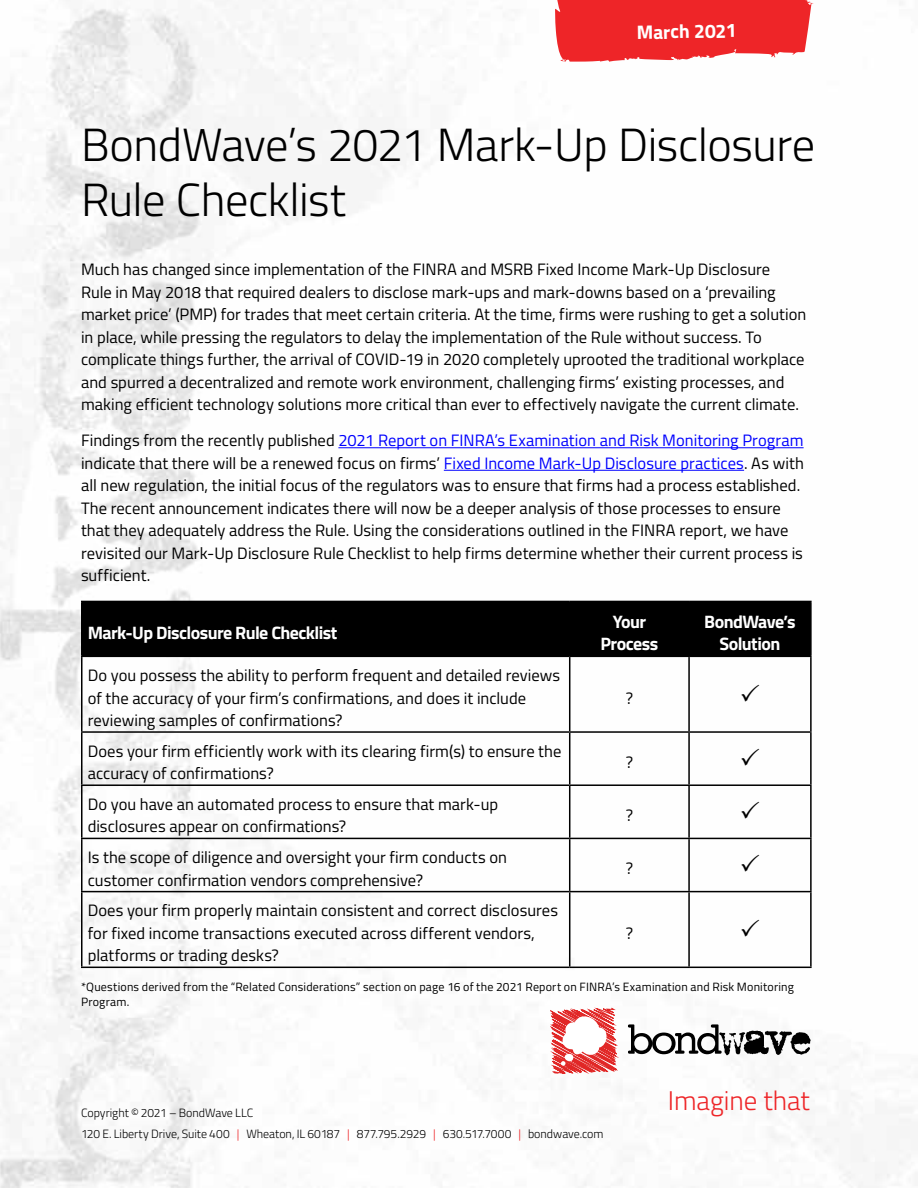
<style>
.page{position:relative;width:918px;height:1188px;background:#fff}
.page>*{position:absolute;margin:0;border:0;box-sizing:border-box;transform-origin:0 0}
.t1{font:300 46.5px/55.8px "Titillium Web";letter-spacing:-.01em;color:#000}
.t2{font:300 27px "Titillium Web";color:#ee2528}
.t3{font:700 19.5px "Titillium Web";color:#fff}
.t4{font:700 18px/22.5px "Titillium Web";letter-spacing:-.035em;color:#fff;text-align:center}
.t5{font:16.5px/22.5px "Titillium Web";color:#000}
.t6{font:12px/15px "Titillium Web";letter-spacing:.015em;color:#000}
.t7{font:300 12px/21px "Titillium Web";letter-spacing:-.005em;color:#000}
.s1{color:#00f}
.s2{color:#ee2528}
</style>
<div class="page">
<img style="left:0;top:0;width:912px;height:1188px">
<svg style="left:555px;top:0;width:258px;height:62px;background:#ef3a3d"></svg>
<hr style="left:338px;top:448px;width:466px;height:1px;background:#00f">
<hr style="left:444px;top:470px;width:300px;height:1px;background:#00f">
<div style="left:83px;top:602px;width:727px;height:54px;background:#000"></div>
<hr style="left:81px;top:657px;width:2px;height:74px;background:#000">
<hr style="left:569px;top:657px;width:1px;height:74px;background:#000">
<hr style="left:688px;top:657px;width:2px;height:74px;background:#000">
<hr style="left:810px;top:657px;width:2px;height:74px;background:#000">
<hr style="left:81px;top:731px;width:489px;height:2px;background:#000">
<hr style="left:81px;top:733px;width:2px;height:51px;background:#000">
<hr style="left:570px;top:731px;width:119px;height:2px;background:#000">
<hr style="left:569px;top:733px;width:1px;height:51px;background:#000">
<hr style="left:689px;top:731px;width:123px;height:2px;background:#000">
<hr style="left:688px;top:733px;width:2px;height:51px;background:#000">
<hr style="left:810px;top:733px;width:2px;height:51px;background:#000">
<hr style="left:81px;top:784px;width:489px;height:2px;background:#000">
<hr style="left:81px;top:786px;width:2px;height:52px;background:#000">
<hr style="left:570px;top:784px;width:119px;height:2px;background:#000">
<hr style="left:569px;top:786px;width:1px;height:52px;background:#000">
<hr style="left:689px;top:784px;width:123px;height:2px;background:#000">
<hr style="left:688px;top:786px;width:2px;height:52px;background:#000">
<hr style="left:810px;top:786px;width:2px;height:52px;background:#000">
<hr style="left:81px;top:838px;width:489px;height:1px;background:#000">
<hr style="left:81px;top:839px;width:2px;height:52px;background:#000">
<hr style="left:570px;top:838px;width:119px;height:1px;background:#000">
<hr style="left:569px;top:839px;width:1px;height:52px;background:#000">
<hr style="left:689px;top:838px;width:123px;height:1px;background:#000">
<hr style="left:688px;top:839px;width:2px;height:52px;background:#000">
<hr style="left:810px;top:839px;width:2px;height:52px;background:#000">
<hr style="left:81px;top:891px;width:489px;height:1px;background:#000">
<hr style="left:81px;top:892px;width:2px;height:75px;background:#000">
<hr style="left:570px;top:891px;width:119px;height:1px;background:#000">
<hr style="left:569px;top:892px;width:1px;height:75px;background:#000">
<hr style="left:689px;top:891px;width:123px;height:1px;background:#000">
<hr style="left:688px;top:892px;width:2px;height:75px;background:#000">
<hr style="left:810px;top:892px;width:2px;height:75px;background:#000">
<hr style="left:81px;top:967px;width:489px;height:1px;background:#000">
<hr style="left:570px;top:967px;width:119px;height:1px;background:#000">
<hr style="left:689px;top:967px;width:123px;height:1px;background:#000">
<hr style="left:81px;top:601px;width:489px;height:1px;background:#000">
<hr style="left:81px;top:602px;width:2px;height:54px;background:#000">
<hr style="left:570px;top:601px;width:119px;height:1px;background:#000">
<hr style="left:569px;top:602px;width:1px;height:54px;background:#000">
<hr style="left:689px;top:601px;width:123px;height:1px;background:#000">
<hr style="left:688px;top:602px;width:2px;height:54px;background:#000">
<hr style="left:810px;top:602px;width:2px;height:54px;background:#000">
<hr style="left:81px;top:656px;width:489px;height:1px;background:#000">
<hr style="left:570px;top:656px;width:119px;height:1px;background:#000">
<hr style="left:689px;top:656px;width:123px;height:1px;background:#000">
<svg style="left:550px;top:1008px;width:67px;height:66px"></svg>
<svg style="left:628px;top:1024px;width:183px;height:31px"></svg>
<svg style="left:742px;top:684px;width:17px;height:17px"></svg>
<svg style="left:742px;top:748px;width:17px;height:18px"></svg>
<svg style="left:742px;top:801px;width:17px;height:18px"></svg>
<svg style="left:742px;top:854px;width:17px;height:18px"></svg>
<svg style="left:742px;top:919px;width:17px;height:17px"></svg>
<p class="t3" style="left:636px;top:17px;width:102px;rotate:-1deg">March 2021</p>
<h1 class="t1" style="left:81px;top:114px;width:736px">BondWave’s 2021 Mark-Up Disclosure<br>Rule Checklist</h1>
<p class="t5" style="left:81px;top:257px;width:727px">Much has changed since implementation of the FINRA and MSRB Fixed Income Mark-Up Disclosure<br>Rule in May 2018 that required dealers to disclose mark-ups and mark-downs based on a ‘prevailing market price’ (PMP) for trades that meet certain criteria. At the time, firms were rushing to get a solution in place, while pressing the regulators to delay the implementation of the Rule without success. To complicate things further, the arrival of COVID-19 in 2020 completely uprooted the traditional workplace and spurred a decentralized and remote work environment, challenging firms’ existing processes, and making efficient technology solutions more critical than ever to effectively navigate the current climate.</p>
<p class="t5" style="left:81px;top:428px;width:724px">Findings from the recently published <span class="s1">2021 Report on FINRA’s Examination and Risk Monitoring Program </span>indicate that there will be a renewed focus on firms’ <span class="s1">Fixed Income Mark-Up Disclosure practices</span>. As with all new regulation, the initial focus of the regulators was to ensure that firms had a process established.<br>The recent announcement indicates there will now be a deeper analysis of those processes to ensure that they adequately address the Rule. Using the considerations outlined in the FINRA report, we have revisited our Mark-Up Disclosure Rule Checklist to help firms determine whether their current process is sufficient.</p>
<p class="t4" style="left:88px;top:621px;width:251px">Mark-Up Disclosure Rule Checklist</p>
<p class="t4" style="left:600px;top:609px;width:59px">Your<br>Process</p>
<p class="t4" style="left:704px;top:609px;width:93px">BondWave’s<br>Solution</p>
<p class="t5" style="left:88px;top:663px;width:474px">Do you possess the ability to perform frequent and detailed reviews of the accuracy of your firm’s confirmations, and does it include reviewing samples of confirmations?</p>
<p class="t5" style="left:626px;top:686px;width:9px">?</p>
<p class="t5" style="left:88px;top:739px;width:475px">Does your firm efficiently work with its clearing firm(s) to ensure the accuracy of confirmations?</p>
<p class="t5" style="left:626px;top:750px;width:9px">?</p>
<p class="t5" style="left:88px;top:792px;width:412px">Do you have an automated process to ensure that mark-up disclosures appear on confirmations?</p>
<p class="t5" style="left:626px;top:803px;width:9px">?</p>
<p class="t5" style="left:88px;top:845px;width:421px">Is the scope of diligence and oversight your firm conducts on customer confirmation vendors comprehensive?</p>
<p class="t5" style="left:626px;top:857px;width:9px">?</p>
<p class="t5" style="left:88px;top:898px;width:472px">Does your firm properly maintain consistent and correct disclosures for fixed income transactions executed across different vendors, platforms or trading desks?</p>
<p class="t5" style="left:626px;top:921px;width:9px">?</p>
<p class="t6" style="left:81px;top:978px;width:715px">*Questions derived from the “Related Considerations” section on page 16 of the 2021 Report on FINRA’s Examination and Risk Monitoring<br>Program.</p>
<p class="t7" style="left:81px;top:1102px;width:524px">Copyright © 2021 – BondWave LLC<br>120 E. Liberty Drive, Suite 400 <span class="s2">|</span> Wheaton, IL 60187 <span class="s2">|</span> 877.795.2929 <span class="s2">|</span> 630.517.7000 <span class="s2">|</span> bondwave.com</p>
<h2 class="t2" style="left:668px;top:1081px;width:144px">Imagine that</h2>
</div>
